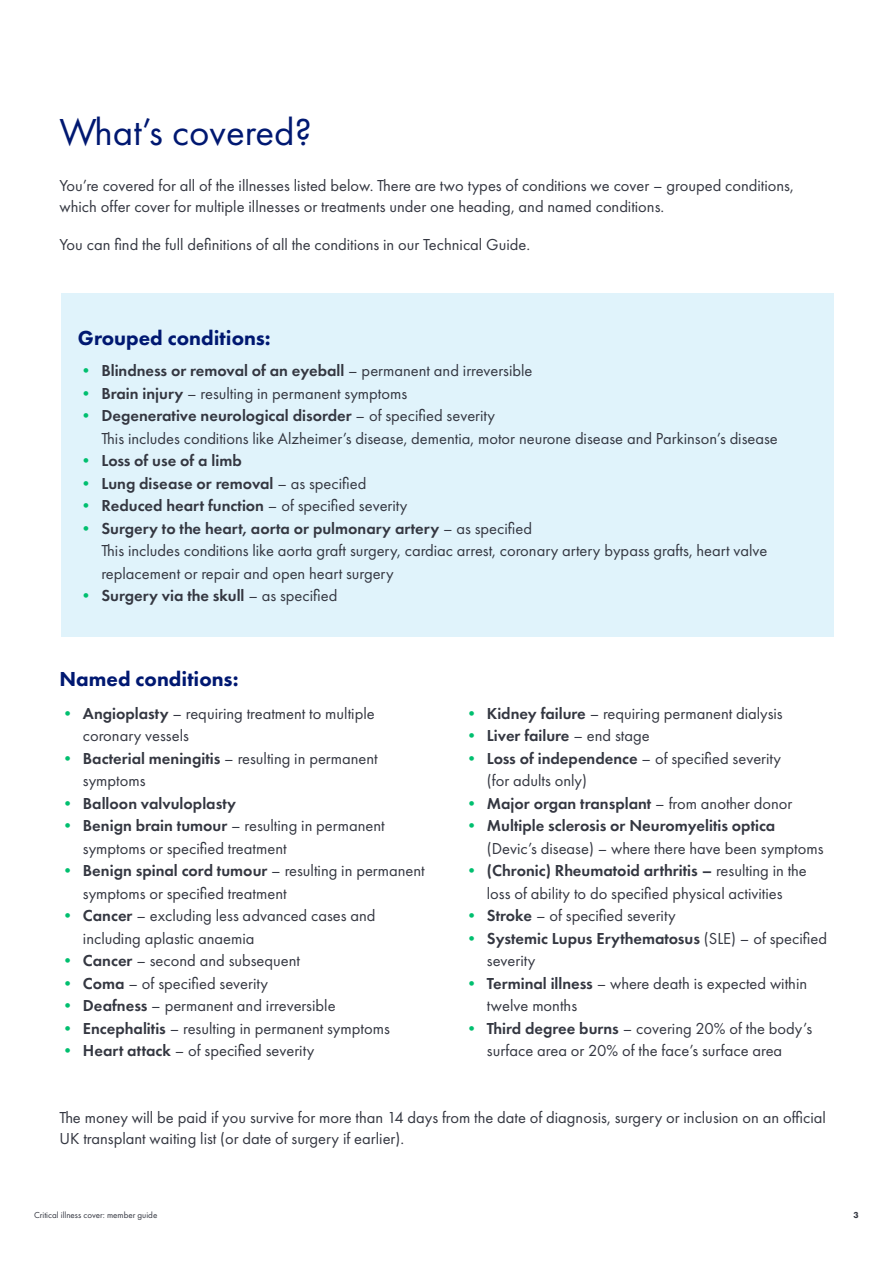
<style>
.page{position:relative;width:893px;height:1263px;background:#fff}
.page>*{position:absolute;margin:0;border:0;box-sizing:border-box;transform-origin:0 0}
.Section_heading{font:39px "Futura PT";color:#001871}
.t1{font:800 21px "Futura PT";color:#001871}
.Body_Copy{font:16.5px/22.5px "Futura PT";color:#343741}
.t2{font:600 16.5px/22.5px "Futura PT";color:#343741}
.t3{font:9px "Futura PT";color:#343741}
.t4{font:800 9px "Futura PT";color:#343741}
.s1{font-weight:400;color:#00bf6f}
.s2{font-weight:400}
.s3{color:#00bf6f}
.s4{font-weight:600}
</style>
<div class="page">
<div style="left:61px;top:293px;width:772px;height:344px;background:#e0f3fb"></div>
<p class="Section_heading" style="left:60px;top:108px;width:254px">What’s covered?</p>
<h1 class="Body_Copy" style="left:60px;top:175px;width:736px;line-height:21px">You’re covered for all of the illnesses listed below. There are two types of conditions we cover – grouped conditions, which offer cover for multiple illnesses or treatments under one heading, and named conditions.</h1>
<h1 class="Body_Copy" style="left:60px;top:233px;width:472px">You can find the full definitions of all the conditions in our Technical Guide.</h1>
<h2 class="t1" style="left:78px;top:325px;width:194px">Grouped conditions:</h2>
<p class="t2" style="left:78px;top:359px;width:456px"><span class="s1">•</span> Blindness or removal of an eyeball <span class="s2">– permanent and irreversible</span></p>
<p class="Body_Copy" style="left:78px;top:382px;width:331px"><span class="s3">•</span> <span class="s4">Brain injury</span> – resulting in permanent symptoms</p>
<p class="t2" style="left:78px;top:404px;width:419px"><span class="s1">•</span> Degenerative neurological disorder <span class="s2">– of specified severity</span></p>
<p class="Body_Copy" style="left:101px;top:427px;width:678px">This includes conditions like Alzheimer’s disease, dementia, motor neurone disease and Parkinson’s disease</p>
<p class="t2" style="left:78px;top:449px;width:165px"><span class="s1">•</span> Loss of use of a limb</p>
<p class="t2" style="left:78px;top:472px;width:290px"><span class="s1">•</span> Lung disease or removal <span class="s2">– as specified</span></p>
<p class="t2" style="left:78px;top:494px;width:331px"><span class="s1">•</span> Reduced heart function <span class="s2">– of specified severity</span></p>
<p class="t2" style="left:78px;top:517px;width:456px"><span class="s1">•</span> Surgery to the heart, aorta or pulmonary artery <span class="s2">– as specified</span></p>
<p class="Body_Copy" style="left:101px;top:539px;width:668px">This includes conditions like aorta graft surgery, cardiac arrest, coronary artery bypass grafts, heart valve replacement or repair and open heart surgery</p>
<p class="t2" style="left:78px;top:584px;width:261px"><span class="s1">•</span> Surgery via the skull <span class="s2">– as specified</span></p>
<h2 class="t1" style="left:60px;top:666px;width:180px">Named conditions:</h2>
<p class="Body_Copy" style="left:83px;top:702px;width:293px;text-indent:-23px"><span class="s3">•</span> <span class="s4">Angioplasty</span> – requiring treatment to multiple coronary vessels</p>
<p class="Body_Copy" style="left:83px;top:747px;width:296px;text-indent:-23px"><span class="s3">•</span> <span class="s4">Bacterial meningitis</span> – resulting in permanent symptoms</p>
<p class="t2" style="left:60px;top:791px;width:178px"><span class="s1">•</span> Balloon valvuloplasty</p>
<p class="Body_Copy" style="left:83px;top:814px;width:303px;text-indent:-23px"><span class="s3">•</span> <span class="s4">Benign brain tumour</span> – resulting in permanent symptoms or specified treatment</p>
<p class="Body_Copy" style="left:83px;top:859px;width:343px;text-indent:-23px"><span class="s3">•</span> <span class="s4">Benign spinal cord tumour</span> – resulting in permanent symptoms or specified treatment</p>
<p class="Body_Copy" style="left:83px;top:904px;width:294px;text-indent:-23px"><span class="s3">•</span> <span class="s4">Cancer</span> – excluding less advanced cases and including aplastic anaemia</p>
<p class="Body_Copy" style="left:60px;top:949px;width:242px"><span class="s3">•</span> <span class="s4">Cancer</span> – second and subsequent</p>
<p class="Body_Copy" style="left:60px;top:972px;width:210px"><span class="s3">•</span> <span class="s4">Coma</span> – of specified severity</p>
<p class="Body_Copy" style="left:60px;top:994px;width:278px"><span class="s3">•</span> <span class="s4">Deafness</span> – permanent and irreversible</p>
<p class="Body_Copy" style="left:60px;top:1017px;width:332px"><span class="s3">•</span> <span class="s4">Encephalitis</span> – resulting in permanent symptoms</p>
<p class="Body_Copy" style="left:60px;top:1039px;width:256px"><span class="s3">•</span> <span class="s4">Heart attack</span> – of specified severity</p>
<p class="Body_Copy" style="left:463px;top:702px;width:321px"><span class="s3">•</span> <span class="s4">Kidney failure</span> – requiring permanent dialysis</p>
<p class="t2" style="left:463px;top:724px;width:188px"><span class="s1">•</span> Liver failure <span class="s2">– end stage</span></p>
<p class="Body_Copy" style="left:487px;top:747px;width:296px;text-indent:-23px"><span class="s3">•</span> <span class="s4">Loss of independence</span> – of specified severity (for adults only)</p>
<p class="t2" style="left:463px;top:791px;width:330px"><span class="s1">•</span> Major organ transplant <span class="s2">– from another donor</span></p>
<p class="Body_Copy" style="left:487px;top:814px;width:338px;text-indent:-23px"><span class="s3">•</span> <span class="s4">Multiple sclerosis or Neuromyelitis optica </span>(Devic’s disease) – where there have been symptoms</p>
<p class="Body_Copy" style="left:463px;top:859px;width:345px;text-align:center"><span class="s3">•</span> <span class="s4">(Chronic) Rheumatoid arthritis –</span> resulting in the loss of ability to do specified physical activities</p>
<p class="Body_Copy" style="left:463px;top:904px;width:214px"><span class="s3">•</span> <span class="s4">Stroke</span> – of specified severity</p>
<p class="t2" style="left:487px;top:926px;width:342px;text-indent:-23px"><span class="s1">•</span> Systemic Lupus Erythematosus <span class="s2">(SLE) – of specified severity</span></p>
<p class="Body_Copy" style="left:487px;top:972px;width:322px;text-indent:-23px"><span class="s3">•</span> <span class="s4">Terminal illness</span> – where death is expected within twelve months</p>
<p class="Body_Copy" style="left:463px;top:1017px;width:350px;text-align:center"><span class="s3">•</span> <span class="s4">Third degree burns</span> – covering 20% of the body’s surface area or 20% of the face’s surface area</p>
<h1 class="Body_Copy" style="left:60px;top:1106px;width:768px;line-height:21px">The money will be paid if you survive for more than 14 days from the date of diagnosis, surgery or inclusion on an official<br>UK transplant waiting list (or date of surgery if earlier).</h1>
<p class="t3" style="left:34px;top:1209px;width:125px">Critical illness cover: member guide</p>
<p class="t4" style="left:853px;top:1209px;width:7px">3</p>
</div>
